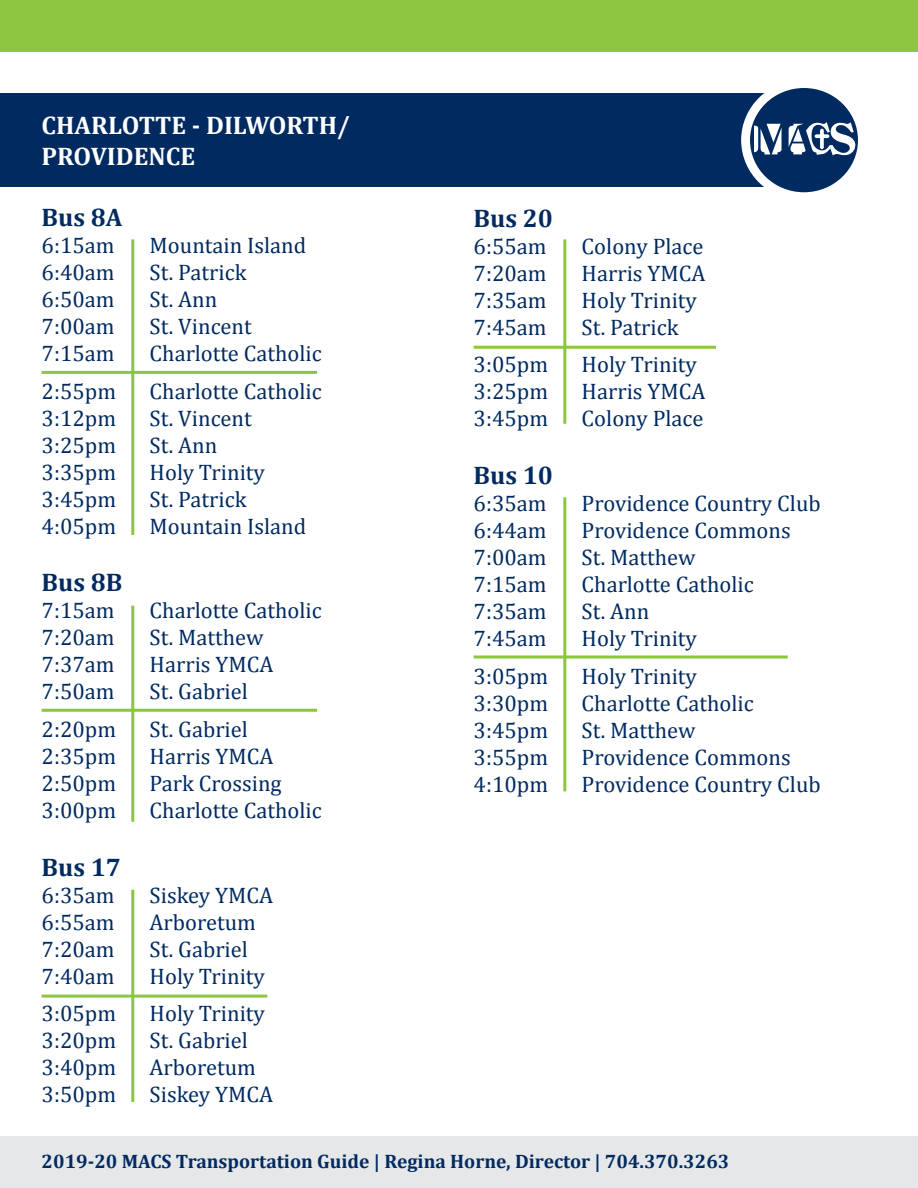
<style>
.page{position:relative;width:918px;height:1188px;background:#fff}
.page>*{position:absolute;margin:0;border:0;box-sizing:border-box;transform-origin:0 0}
.t1{font:700 25.5px/30.6px "Cambria";color:#fff}
.t2{font:700 25.5px "Cambria";color:#002a60}
.t3{font:22.5px "Cambria";color:#002a60}
.t4{font:700 19.5px "Cambria";color:#002a60}
</style>
<div class="page">
<div style="left:0;top:1136px;width:918px;height:52px;background:#e6e7e9"></div>
<div style="left:0;top:0;width:918px;height:52px;background:#8bc63e"></div>
<div style="left:0;top:93px;width:827px;height:94px;background:#002a60"></div>
<hr style="left:42px;top:371px;width:275px;height:3px;background:#8bc63e">
<hr style="left:131px;top:239px;width:3px;height:296px;background:#8bc63e">
<hr style="left:42px;top:709px;width:275px;height:3px;background:#8bc63e">
<hr style="left:131px;top:606px;width:3px;height:216px;background:#8bc63e">
<hr style="left:131px;top:890px;width:3px;height:212px;background:#8bc63e">
<hr style="left:42px;top:995px;width:225px;height:3px;background:#8bc63e">
<div style="left:741px;top:79px;width:126px;height:122px;background:#fff;border-radius:50%"></div>
<div style="left:750px;top:88px;width:108px;height:104px;background:#002a60;border-radius:50%"></div>
<svg style="left:754px;top:124px;width:28px;height:30px"></svg>
<svg style="left:789px;top:122px;width:67px;height:34px"></svg>
<hr style="left:563px;top:239px;width:3px;height:185px;background:#8bc63e">
<hr style="left:563px;top:497px;width:3px;height:294px;background:#8bc63e">
<hr style="left:474px;top:656px;width:314px;height:2px;background:#8bc63e">
<hr style="left:474px;top:346px;width:242px;height:3px;background:#8bc63e">
<p class="t1" style="left:42px;top:109px;width:310px">CHARLOTTE - DILWORTH/<br>PROVIDENCE</p>
<p class="t2" style="left:42px;top:199px;width:82px">Bus 8A</p>
<p class="t3" style="left:42px;top:232px;width:75px">6:15am</p>
<p class="t3" style="left:150px;top:232px;width:158px">Mountain Island</p>
<p class="t3" style="left:42px;top:259px;width:75px">6:40am</p>
<p class="t3" style="left:150px;top:259px;width:98px">St. Patrick</p>
<p class="t3" style="left:42px;top:286px;width:75px">6:50am</p>
<p class="t3" style="left:150px;top:286px;width:69px">St. Ann</p>
<p class="t3" style="left:42px;top:313px;width:75px">7:00am</p>
<p class="t3" style="left:150px;top:313px;width:104px">St. Vincent</p>
<p class="t3" style="left:42px;top:340px;width:75px">7:15am</p>
<p class="t3" style="left:150px;top:340px;width:174px">Charlotte Catholic</p>
<p class="t3" style="left:42px;top:378px;width:76px">2:55pm</p>
<p class="t3" style="left:150px;top:378px;width:174px">Charlotte Catholic</p>
<p class="t3" style="left:42px;top:405px;width:76px">3:12pm</p>
<p class="t3" style="left:150px;top:405px;width:104px">St. Vincent</p>
<p class="t3" style="left:42px;top:432px;width:76px">3:25pm</p>
<p class="t3" style="left:150px;top:432px;width:69px">St. Ann</p>
<p class="t3" style="left:42px;top:459px;width:76px">3:35pm</p>
<p class="t3" style="left:150px;top:459px;width:117px">Holy Trinity</p>
<p class="t3" style="left:42px;top:486px;width:76px">3:45pm</p>
<p class="t3" style="left:150px;top:486px;width:98px">St. Patrick</p>
<p class="t3" style="left:42px;top:513px;width:76px">4:05pm</p>
<p class="t3" style="left:150px;top:513px;width:158px">Mountain Island</p>
<p class="t2" style="left:42px;top:565px;width:82px">Bus 8B</p>
<p class="t3" style="left:42px;top:597px;width:75px">7:15am</p>
<p class="t3" style="left:150px;top:597px;width:174px">Charlotte Catholic</p>
<p class="t3" style="left:42px;top:624px;width:75px">7:20am</p>
<p class="t3" style="left:150px;top:624px;width:116px">St. Matthew</p>
<p class="t3" style="left:42px;top:651px;width:75px">7:37am</p>
<p class="t3" style="left:150px;top:651px;width:125px">Harris YMCA</p>
<p class="t3" style="left:42px;top:678px;width:75px">7:50am</p>
<p class="t3" style="left:150px;top:678px;width:100px">St. Gabriel</p>
<p class="t3" style="left:42px;top:716px;width:76px">2:20pm</p>
<p class="t3" style="left:150px;top:716px;width:100px">St. Gabriel</p>
<p class="t3" style="left:42px;top:743px;width:76px">2:35pm</p>
<p class="t3" style="left:150px;top:743px;width:125px">Harris YMCA</p>
<p class="t3" style="left:42px;top:770px;width:76px">2:50pm</p>
<p class="t3" style="left:150px;top:770px;width:134px">Park Crossing</p>
<p class="t3" style="left:42px;top:797px;width:76px">3:00pm</p>
<p class="t3" style="left:150px;top:797px;width:174px">Charlotte Catholic</p>
<p class="t2" style="left:42px;top:849px;width:81px">Bus 17</p>
<p class="t3" style="left:42px;top:882px;width:75px">6:35am</p>
<p class="t3" style="left:150px;top:882px;width:125px">Siskey YMCA</p>
<p class="t3" style="left:42px;top:909px;width:75px">6:55am</p>
<p class="t3" style="left:150px;top:909px;width:108px">Arboretum</p>
<p class="t3" style="left:42px;top:936px;width:75px">7:20am</p>
<p class="t3" style="left:150px;top:936px;width:100px">St. Gabriel</p>
<p class="t3" style="left:42px;top:963px;width:75px">7:40am</p>
<p class="t3" style="left:150px;top:963px;width:117px">Holy Trinity</p>
<p class="t3" style="left:42px;top:1000px;width:76px">3:05pm</p>
<p class="t3" style="left:150px;top:1000px;width:117px">Holy Trinity</p>
<p class="t3" style="left:42px;top:1027px;width:76px">3:20pm</p>
<p class="t3" style="left:150px;top:1027px;width:100px">St. Gabriel</p>
<p class="t3" style="left:42px;top:1054px;width:76px">3:40pm</p>
<p class="t3" style="left:150px;top:1054px;width:108px">Arboretum</p>
<p class="t3" style="left:42px;top:1081px;width:76px">3:50pm</p>
<p class="t3" style="left:150px;top:1081px;width:125px">Siskey YMCA</p>
<p class="t2" style="left:474px;top:200px;width:81px">Bus 20</p>
<p class="t3" style="left:474px;top:233px;width:75px">6:55am</p>
<p class="t3" style="left:582px;top:233px;width:123px">Colony Place</p>
<p class="t3" style="left:474px;top:260px;width:75px">7:20am</p>
<p class="t3" style="left:582px;top:260px;width:125px">Harris YMCA</p>
<p class="t3" style="left:474px;top:287px;width:75px">7:35am</p>
<p class="t3" style="left:582px;top:287px;width:117px">Holy Trinity</p>
<p class="t3" style="left:474px;top:314px;width:75px">7:45am</p>
<p class="t3" style="left:582px;top:314px;width:98px">St. Patrick</p>
<p class="t3" style="left:474px;top:352px;width:76px">3:05pm</p>
<p class="t3" style="left:582px;top:352px;width:117px">Holy Trinity</p>
<p class="t3" style="left:474px;top:379px;width:76px">3:25pm</p>
<p class="t3" style="left:582px;top:379px;width:125px">Harris YMCA</p>
<p class="t3" style="left:474px;top:406px;width:76px">3:45pm</p>
<p class="t3" style="left:582px;top:406px;width:123px">Colony Place</p>
<p class="t2" style="left:474px;top:457px;width:81px">Bus 10</p>
<p class="t3" style="left:474px;top:490px;width:75px">6:35am</p>
<p class="t3" style="left:582px;top:490px;width:241px">Providence Country Club</p>
<p class="t3" style="left:474px;top:517px;width:75px">6:44am</p>
<p class="t3" style="left:582px;top:517px;width:211px">Providence Commons</p>
<p class="t3" style="left:474px;top:544px;width:75px">7:00am</p>
<p class="t3" style="left:582px;top:544px;width:116px">St. Matthew</p>
<p class="t3" style="left:474px;top:571px;width:75px">7:15am</p>
<p class="t3" style="left:582px;top:571px;width:174px">Charlotte Catholic</p>
<p class="t3" style="left:474px;top:598px;width:75px">7:35am</p>
<p class="t3" style="left:582px;top:598px;width:69px">St. Ann</p>
<p class="t3" style="left:474px;top:625px;width:75px">7:45am</p>
<p class="t3" style="left:582px;top:625px;width:117px">Holy Trinity</p>
<p class="t3" style="left:474px;top:663px;width:76px">3:05pm</p>
<p class="t3" style="left:582px;top:663px;width:117px">Holy Trinity</p>
<p class="t3" style="left:474px;top:690px;width:76px">3:30pm</p>
<p class="t3" style="left:582px;top:690px;width:174px">Charlotte Catholic</p>
<p class="t3" style="left:474px;top:717px;width:76px">3:45pm</p>
<p class="t3" style="left:582px;top:717px;width:116px">St. Matthew</p>
<p class="t3" style="left:474px;top:744px;width:76px">3:55pm</p>
<p class="t3" style="left:582px;top:744px;width:211px">Providence Commons</p>
<p class="t3" style="left:474px;top:771px;width:76px">4:10pm</p>
<p class="t3" style="left:582px;top:771px;width:241px">Providence Country Club</p>
<p class="t4" style="left:42px;top:1148px;width:689px">2019-20 MACS Transportation Guide | Regina Horne, Director | 704.370.3263</p>
</div>
